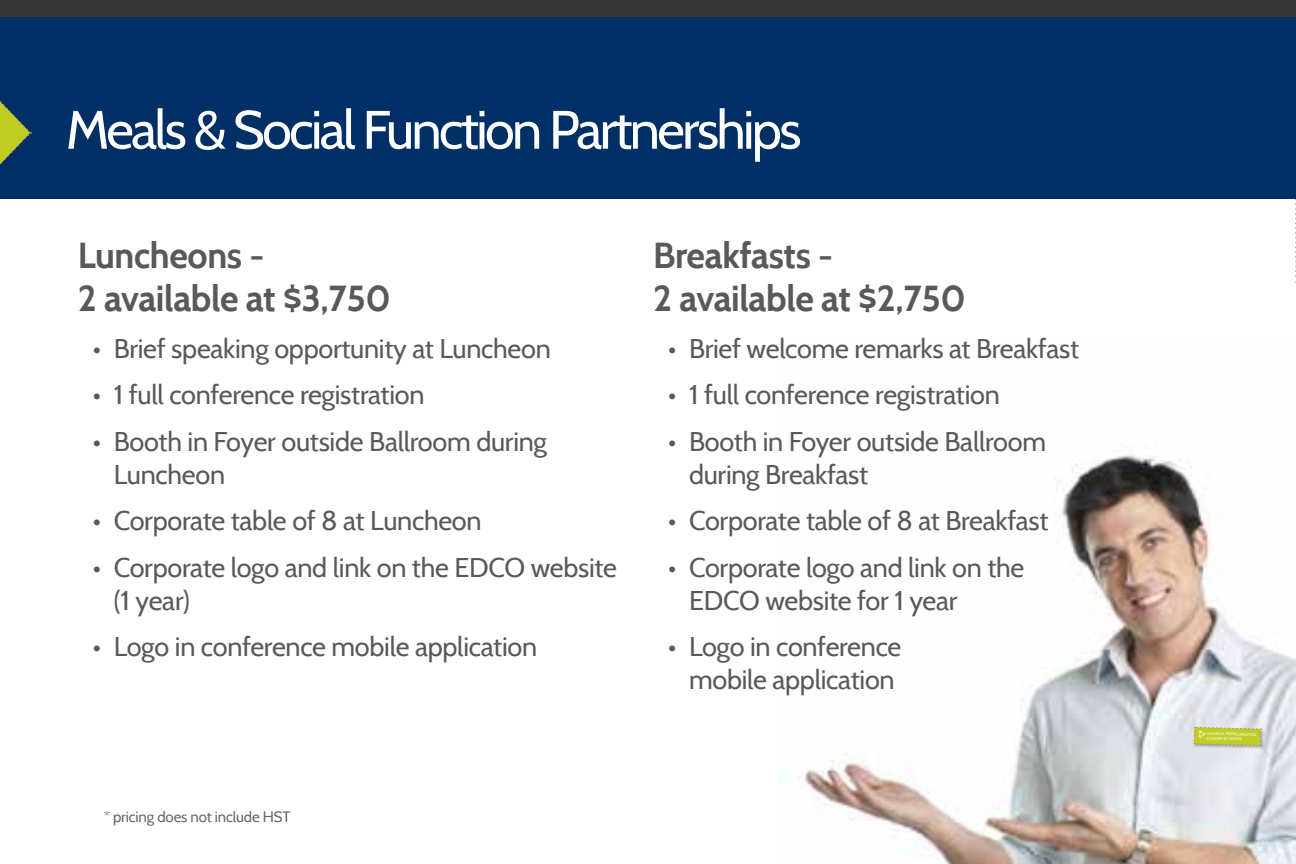
<style>
.page{position:relative;width:1296px;height:864px;background:#fff}
.page>*{position:absolute;margin:0;border:0;box-sizing:border-box;transform-origin:0 0}
.t1{font:54px "Cabin";letter-spacing:-.05em;color:#fff}
.t2{font:700 36px/43.2px "Cabin";letter-spacing:-.01em;color:#58595b}
.t3{font:27px/33px "Cabin";letter-spacing:-.01em;color:#58595b}
.t4{font:15px "Cabin";letter-spacing:-.01em;color:#000}
.t5{font:3.9px/4.8px "Cabin";color:#fff;scale:.9 1}
</style>
<div class="page">
<div style="left:0;top:0;width:1296px;height:17px;background:#363636"></div>
<svg style="left:1295px;top:199px;width:1px;height:84px"></svg>
<img style="left:778px;top:455px;width:518px;height:409px">
<div style="left:0;top:17px;width:1296px;height:182px;background:#002f65"></div>
<div style="left:1194px;top:726px;width:71px;height:23px;background:#000;opacity:.27"></div>
<svg style="left:1193px;top:726px;width:69px;height:21px"></svg>
<svg style="left:0;top:101px;width:31px;height:64px"></svg>
<h1 class="t1" style="left:66px;top:97px;width:737px">Meals &amp; Social Function Partnerships</h1>
<h2 class="t2" style="left:78px;top:234px;width:315px">Luncheons -<br>2 available at $3,750</h2>
<p class="t3" style="left:93px;top:332px;width:460px">• Brief speaking opportunity at Luncheon</p>
<p class="t3" style="left:93px;top:378px;width:333px">• 1 full conference registration</p>
<p class="t3" style="left:114px;top:425px;width:435px;text-indent:-21px">• Booth in Foyer outside Ballroom during<br>Luncheon</p>
<p class="t3" style="left:93px;top:504px;width:390px">• Corporate table of 8 at Luncheon</p>
<p class="t3" style="left:114px;top:551px;width:505px;text-indent:-21px">• Corporate logo and link on the EDCO website (1 year)</p>
<p class="t3" style="left:93px;top:630px;width:446px">• Logo in conference mobile application</p>
<h2 class="t2" style="left:653px;top:234px;width:314px">Breakfasts -<br>2 available at $2,750</h2>
<p class="t3" style="left:668px;top:332px;width:413px">• Brief welcome remarks at Breakfast</p>
<p class="t3" style="left:668px;top:378px;width:333px">• 1 full conference registration</p>
<p class="t3" style="left:689px;top:425px;width:359px;text-indent:-21px">• Booth in Foyer outside Ballroom during Breakfast</p>
<p class="t3" style="left:668px;top:504px;width:382px">• Corporate table of 8 at Breakfast</p>
<p class="t3" style="left:689px;top:551px;width:337px;text-indent:-21px">• Corporate logo and link on the<br>EDCO website for 1 year</p>
<p class="t3" style="left:668px;top:630px;width:235px;text-align:center">• Logo in conference mobile application</p>
<p class="t4" style="left:104px;top:808px;width:188px">* pricing does not include HST</p>
<p class="t5" style="left:1207px;top:731px;width:57px;rotate:1deg">ONTARIO’S TRANSFORMATION:<br>ECONOMY BY DESIGN</p>
</div>
